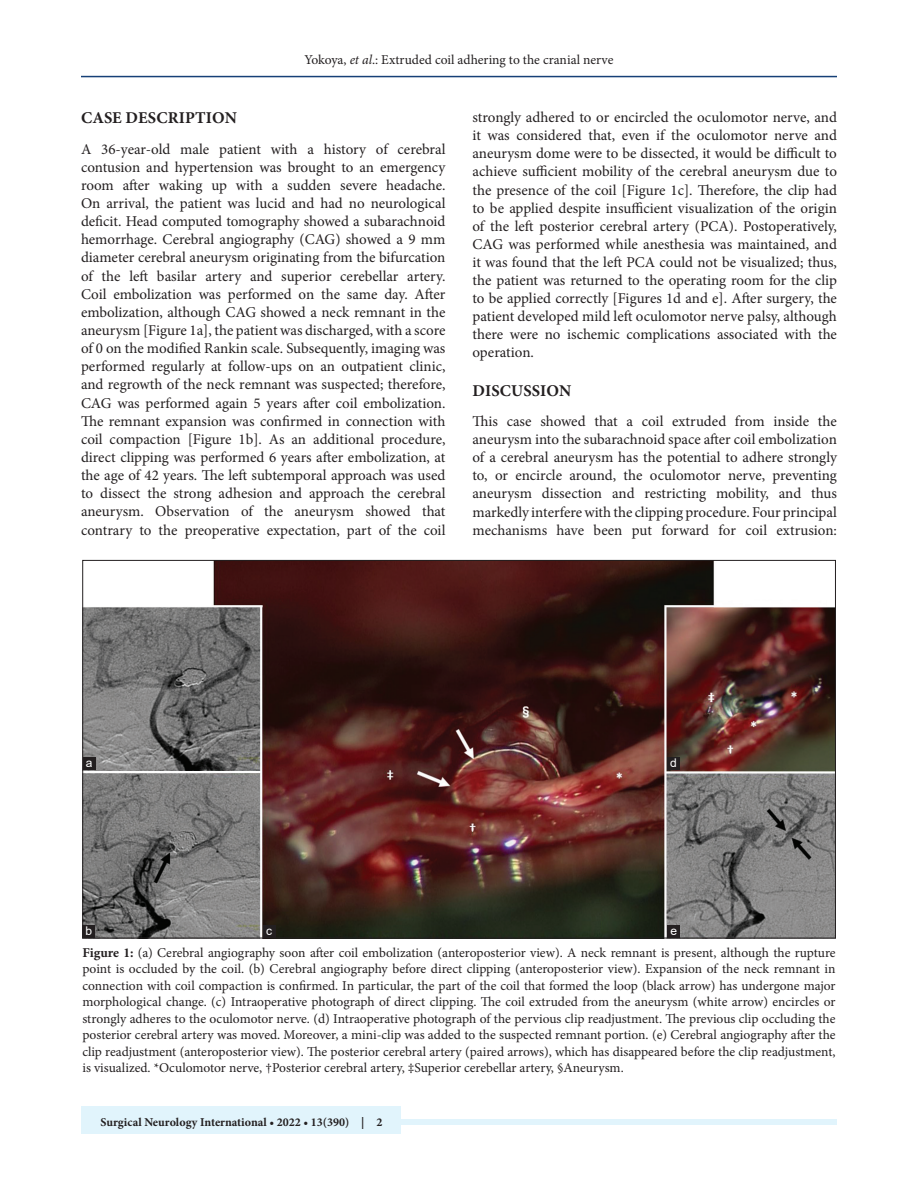
<style>
.page{position:relative;width:918px;height:1188px;background:#fff}
.page>*{position:absolute;margin:0;border:0;box-sizing:border-box;transform-origin:0 0}
.t1{font:700 16.5px "Minion Pro";letter-spacing:.01em;color:#231f20}
.TX{font:15px/18.1px "Minion Pro";color:#231f20;text-align:justify}
.FGC{font:13.5px/16.5px "Minion Pro";color:#231f20;text-align:justify}
.JF{font:700 12px "Minion Pro";color:#231f20}
.LABEL{font:12px "Arial";color:#fff}
.s1{font-style:italic}
.s2{font-weight:700}
</style>
<div class="page">
<hr style="left:81px;top:76px;width:756px;height:1px;background:#164077">
<div style="left:81px;top:1119px;width:756px;height:6px;background:#e1f4fc"></div>
<div style="left:81px;top:1106px;width:319px;height:28px;background:#e1f4fc"></div>
<img style="left:85px;top:562px;width:749px;height:374px">
<div style="left:83px;top:757px;width:12px;height:13px;background:#231f20"></div>
<div style="left:83px;top:925px;width:12px;height:13px;background:#231f20"></div>
<div style="left:263px;top:925px;width:13px;height:13px;background:#231f20"></div>
<div style="left:667px;top:757px;width:13px;height:13px;background:#231f20"></div>
<div style="left:667px;top:925px;width:13px;height:13px;background:#231f20"></div>
<p class="FGC" style="left:304px;top:51px;width:311px">Yokoya, <span class="s1">et al</span>.: Extruded coil adhering to the cranial nerve</p>
<h1 class="t1" style="left:81px;top:106px;width:157px">CASE DESCRIPTION</h1>
<p class="TX" style="left:81px;top:140px;width:366px">A 36-year-old male patient with a history of cerebral contusion and hypertension was brought to an emergency room after waking up with a sudden severe headache.<br>On arrival, the patient was lucid and had no neurological deficit. Head computed tomography showed a subarachnoid hemorrhage. Cerebral angiography (CAG) showed a 9 mm diameter cerebral aneurysm originating from the bifurcation of the left basilar artery and superior cerebellar artery.<br>Coil embolization was performed on the same day. After embolization, although CAG showed a neck remnant in the aneurysm [Figure 1a], the patient was discharged, with a score of 0 on the modified Rankin scale. Subsequently, imaging was performed regularly at follow-ups on an outpatient clinic, and regrowth of the neck remnant was suspected; therefore, CAG was performed again 5 years after coil embolization.<br>The remnant expansion was confirmed in connection with coil compaction [Figure 1b]. As an additional procedure, direct clipping was performed 6 years after embolization, at the age of 42 years. The left subtemporal approach was used to dissect the strong adhesion and approach the cerebral aneurysm. Observation of the aneurysm showed that contrary to the preoperative expectation, part of the coil</p>
<p class="TX" style="left:472px;top:109px;width:366px">strongly adhered to or encircled the oculomotor nerve, and it was considered that, even if the oculomotor nerve and aneurysm dome were to be dissected, it would be difficult to achieve sufficient mobility of the cerebral aneurysm due to the presence of the coil [Figure 1c]. Therefore, the clip had to be applied despite insufficient visualization of the origin of the left posterior cerebral artery (PCA). Postoperatively, CAG was performed while anesthesia was maintained, and it was found that the left PCA could not be visualized; thus, the patient was returned to the operating room for the clip to be applied correctly [Figures 1d and e]. After surgery, the patient developed mild left oculomotor nerve palsy, although there were no ischemic complications associated with the operation.</p>
<h1 class="t1" style="left:473px;top:379px;width:100px">DISCUSSION</h1>
<p class="TX" style="left:472px;top:413px;width:366px">This case showed that a coil extruded from inside the aneurysm into the subarachnoid space after coil embolization of a cerebral aneurysm has the potential to adhere strongly to, or encircle around, the oculomotor nerve, preventing aneurysm dissection and restricting mobility, and thus markedly interfere with the clipping procedure. Four principal mechanisms have been put forward for coil extrusion:</p>
<p class="LABEL" style="left:86px;top:754px;width:8px">a</p>
<p class="LABEL" style="left:86px;top:922px;width:8px">b</p>
<p class="LABEL" style="left:266px;top:922px;width:7px">c</p>
<p class="LABEL" style="left:670px;top:755px;width:8px">d</p>
<p class="LABEL" style="left:670px;top:922px;width:8px">e</p>
<p class="FGC" style="left:82px;top:944px;width:755px"><span class="s2">Figure 1:</span> (a) Cerebral angiography soon after coil embolization (anteroposterior view). A neck remnant is present, although the rupture point is occluded by the coil. (b) Cerebral angiography before direct clipping (anteroposterior view). Expansion of the neck remnant in connection with coil compaction is confirmed. In particular, the part of the coil that formed the loop (black arrow) has undergone major morphological change. (c) Intraoperative photograph of direct clipping. The coil extruded from the aneurysm (white arrow) encircles or strongly adheres to the oculomotor nerve. (d) Intraoperative photograph of the pervious clip readjustment. The previous clip occluding the posterior cerebral artery was moved. Moreover, a mini-clip was added to the suspected remnant portion. (e) Cerebral angiography after the clip readjustment (anteroposterior view). The posterior cerebral artery (paired arrows), which has disappeared before the clip readjustment, is visualized. *Oculomotor nerve, †Posterior cerebral artery, ‡Superior cerebellar artery, §Aneurysm.</p>
<p class="JF" style="left:100px;top:1113px;width:284px">Surgical Neurology International • 2022 • 13(390) | 2</p>
</div>
